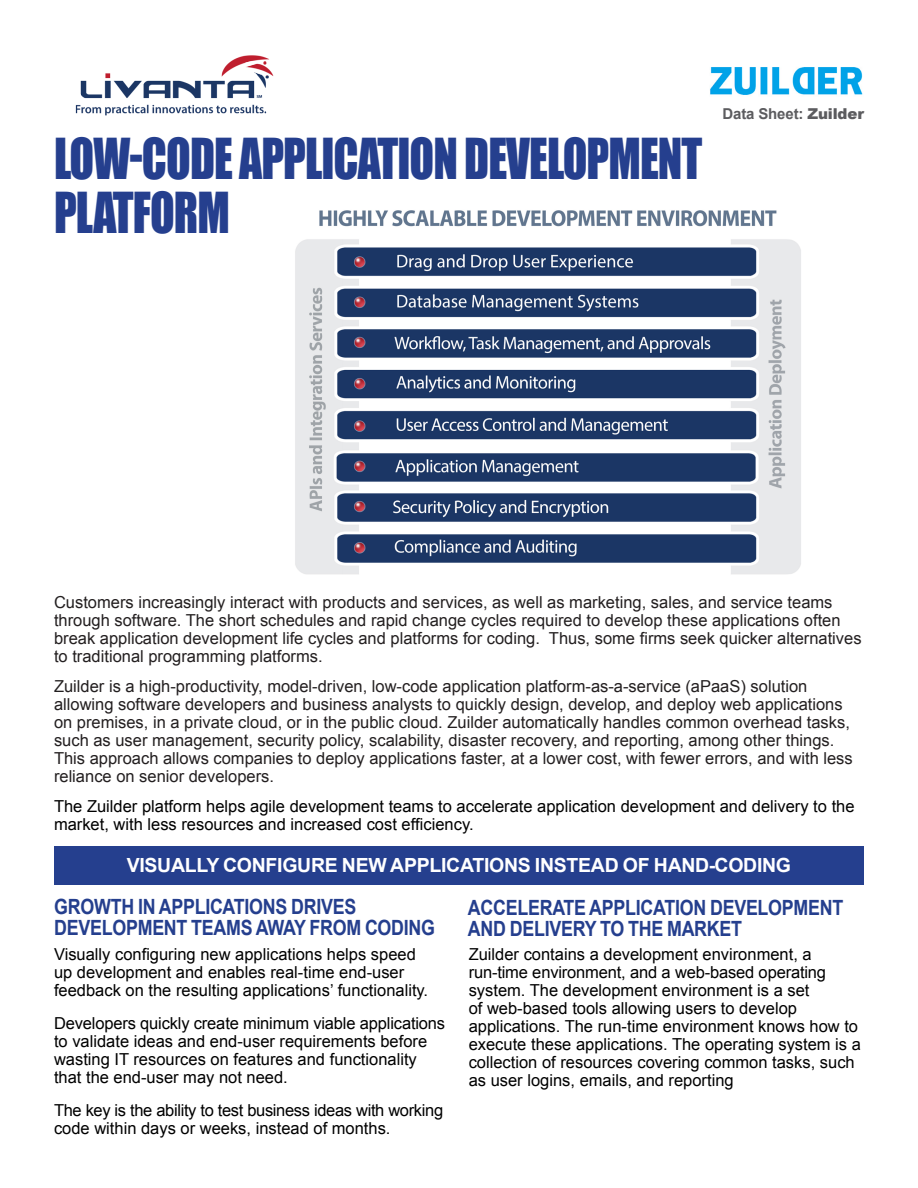
<style>
.page{position:relative;width:918px;height:1188px;background:#fff}
.page>*{position:absolute;margin:0;border:0;box-sizing:border-box;transform-origin:0 0}
.Annotation_text{font:51.9px/54px "Impact";letter-spacing:-.02em;color:#253f8e;scale:.87 1}
.t1{font:700 21px/21px "Arial";letter-spacing:-.015em;color:#253f8e;scale:.85 1}
.Annotation_text-2{font:700 19.5px "Arial";letter-spacing:-.015em;color:#fff}
.t2{font:16.5px/18px "Arial";color:#231f20}
.t3{font:16.5px/18px "Arial";color:#000}
.t4{font:16.5px/18px "Arial";letter-spacing:-.02em;color:#000}
.t5{font:700 15px "Arial";letter-spacing:-.01em;color:#5c5c5f}
.s1{font-weight:900}
</style>
<div class="page">
<div style="left:54px;top:847px;width:810px;height:38px;background:#253f8e"></div>
<img style="left:295px;top:210px;width:506px;height:365px">
<img style="left:710px;top:67px;width:153px;height:28px">
<svg style="left:75px;top:55px;width:633px;height:214px"></svg>
<p class="Annotation_text" style="left:54px;top:130px;width:747px">LOW-CODE APPLICATION DEVELOPMENT<br>PLATFORM</p>
<p class="t5" style="left:723px;top:103px;width:143px">Data Sheet: <span class="s1">Zuilder</span></p>
<p class="t2" style="left:54px;top:593px;width:809px">Customers increasingly interact with products and services, as well as marketing, sales, and service teams through software. The short schedules and rapid change cycles required to develop these applications often break application development life cycles and platforms for coding. Thus, some firms seek quicker alternatives to traditional programming platforms.</p>
<p class="t2" style="left:54px;top:677px;width:800px">Zuilder is a high-productivity, model-driven, low-code application platform-as-a-service (aPaaS) solution allowing software developers and business analysts to quickly design, develop, and deploy web applications on premises, in a private cloud, or in the public cloud. Zuilder automatically handles common overhead tasks, such as user management, security policy, scalability, disaster recovery, and reporting, among other things.<br>This approach allows companies to deploy applications faster, at a lower cost, with fewer errors, and with less reliance on senior developers.</p>
<p class="t3" style="left:54px;top:797px;width:802px">The Zuilder platform helps agile development teams to accelerate application development and delivery to the market, with less resources and increased cost efficiency.</p>
<p class="Annotation_text-2" style="left:127px;top:852px;width:666px">VISUALLY CONFIGURE NEW APPLICATIONS INSTEAD OF HAND-CODING</p>
<p class="t1" style="left:54px;top:897px;width:449px">GROWTH IN APPLICATIONS DRIVES<br>DEVELOPMENT TEAMS AWAY FROM CODING</p>
<p class="t1" style="left:468px;top:897px;width:443px">ACCELERATE APPLICATION DEVELOPMENT<br>AND DELIVERY TO THE MARKET</p>
<p class="t3" style="left:54px;top:945px;width:376px">Visually configuring new applications helps speed up development and enables real-time end-user feedback on the resulting applications’ functionality.</p>
<p class="t3" style="left:54px;top:1014px;width:393px">Developers quickly create minimum viable applications to validate ideas and end-user requirements before wasting IT resources on features and functionality that the end-user may not need.</p>
<p class="t4" style="left:54px;top:1101px;width:391px">The key is the ability to test business ideas with working code within days or weeks, instead of months.</p>
<p class="t3" style="left:469px;top:945px;width:394px">Zuilder contains a development environment, a run-time environment, and a web-based operating system. The development environment is a set<br>of web-based tools allowing users to develop applications. The run-time environment knows how to execute these applications. The operating system is a collection of resources covering common tasks, such as user logins, emails, and reporting</p>
</div>
